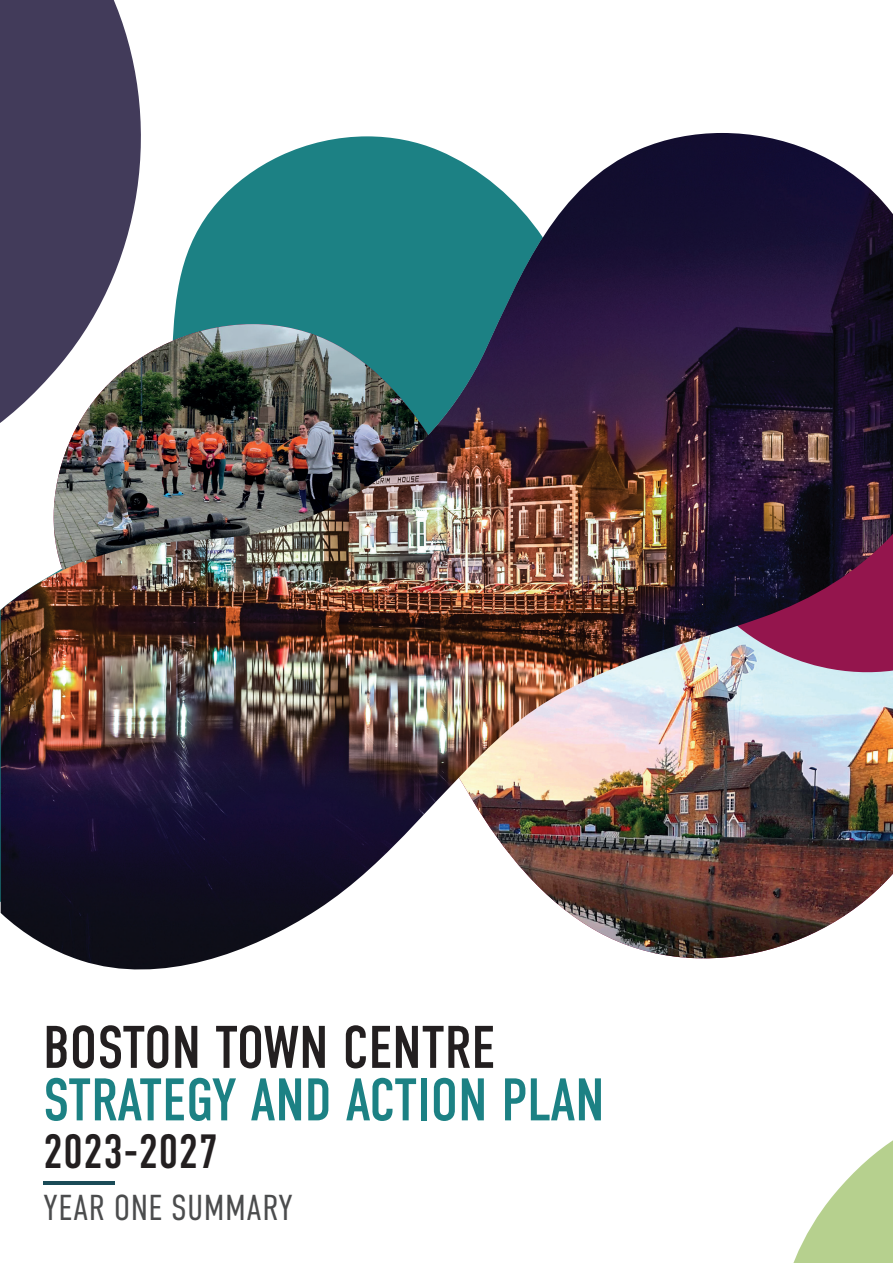
<style>
.page{position:relative;width:893px;height:1263px;background:#fff}
.page>*{position:absolute;margin:0;border:0;box-sizing:border-box;transform-origin:0 0}
.t1{font:60px "DIN Condensed";color:#1c8184}
.t2{font:60px "DIN Condensed";color:#231f20}
.t3{font:48px "DIN Condensed";color:#231f20}
.t4{font:300 36px "DIN Condensed";letter-spacing:.01em;color:#4b4c4d}
</style>
<div class="page">
<svg style="left:0;top:0;width:141px;height:624px;background:#4f4966"></svg>
<hr style="left:43px;top:1181px;width:72px;height:4px;background:#1a4b57">
<svg style="left:793px;top:1140px;width:100px;height:123px"></svg>
<img style="left:1px;top:133px;width:892px;height:837px">
<p class="t2" style="left:43px;top:1014px;width:454px">BOSTON TOWN CENTRE</p>
<p class="t1" style="left:43px;top:1066px;width:563px">STRATEGY AND ACTION PLAN</p>
<p class="t3" style="left:43px;top:1125px;width:177px">2023-2027</p>
<p class="t4" style="left:43px;top:1187px;width:251px">YEAR ONE SUMMARY</p>
</div>
